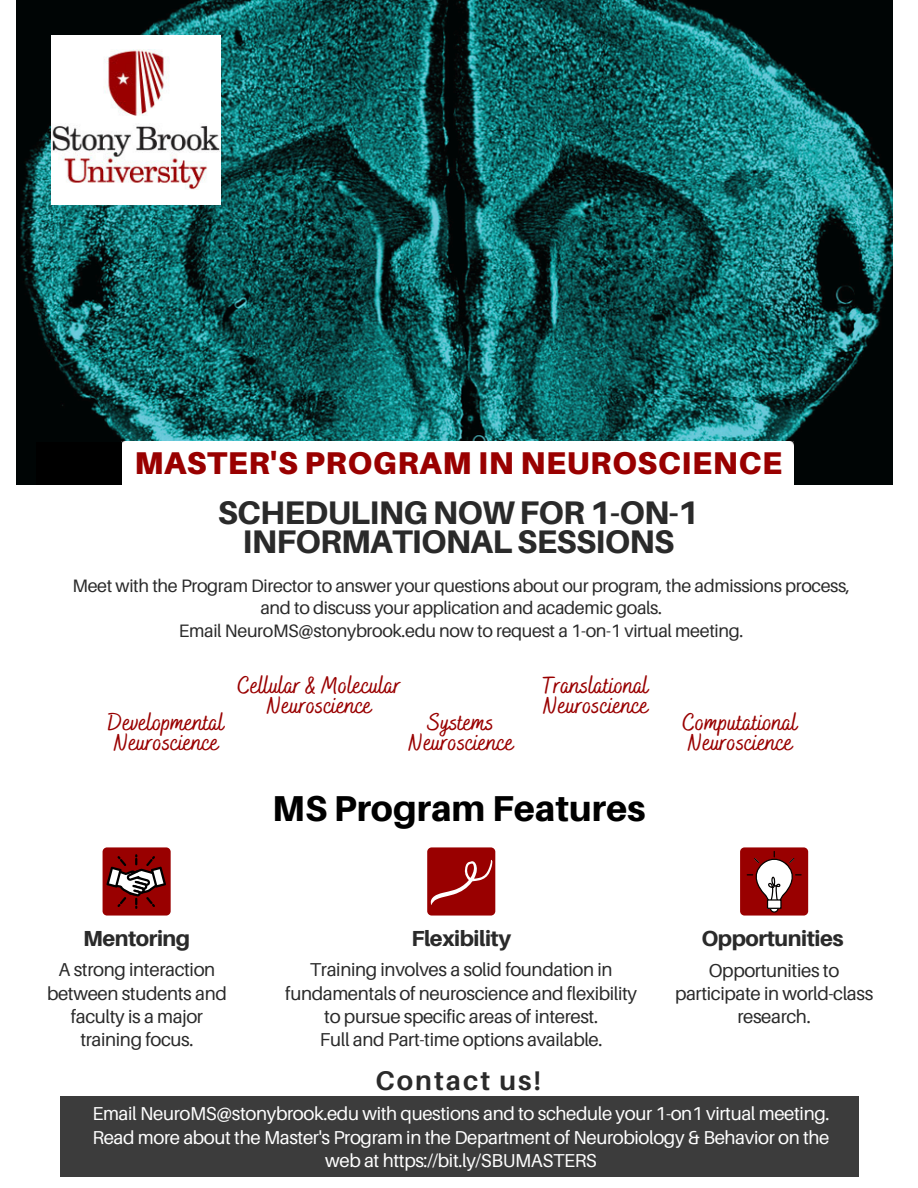
<style>
.page{position:relative;width:918px;height:1188px;background:#fff}
.page>*{position:absolute;margin:0;border:0;box-sizing:border-box;transform-origin:0 0}
.t1{font:800 36px "Aileron";color:#000}
.t2{font:800 32.7px/29.7px "Aileron";letter-spacing:-.02em;color:#2a2a2a;text-align:center}
.t3{font:900 31.5px "Aileron";letter-spacing:.02em;color:#900}
.t4{font:700 27px "Aileron";letter-spacing:.075em;color:#2a2a2a}
.t5{font:500 24px/20.2px "Bakerie Smooth";color:#900}
.t6{font:800 21.75px "Aileron";letter-spacing:-.02em;color:#2a2a2a}
.t7{font:18.75px/23.2px "Aileron";letter-spacing:-.02em;color:#2a2a2a;text-align:center}
.t8{font:18.75px/23.2px "Aileron";letter-spacing:-.02em;color:#fff;text-align:center}
.t9{font:18px/22.5px "Aileron";letter-spacing:-.02em;color:#2a2a2a;text-align:center}
</style>
<div class="page">
<img style="left:17px;top:0;width:875px;height:485px">
<div style="left:60px;top:1096px;width:799px;height:80px;background:#3c3c3c"></div>
<img style="left:122px;top:442px;width:671px;height:416px">
<div style="left:51px;top:35px;width:170px;height:169px;background:#fff"></div>
<img style="left:52px;top:50px;width:168px;height:139px">
<div style="left:103px;top:847px;width:68px;height:69px;background:#900;border-radius:4px"></div>
<svg style="left:432px;top:760px;width:63px;height:41px"></svg>
<div style="left:427px;top:847px;width:68px;height:69px;background:#900;border-radius:4px"></div>
<div style="left:740px;top:847px;width:68px;height:69px;background:#900;border-radius:4px"></div>
<svg style="left:106px;top:854px;width:60px;height:55px"></svg>
<svg style="left:427px;top:858px;width:69px;height:47px"></svg>
<svg style="left:747px;top:851px;width:54px;height:62px"></svg>
<div style="left:768px;top:900px;width:13px;height:8px;background:#fff"></div>
<div style="left:767px;top:899px;width:15px;height:10px;border:1px solid #040200"></div>
<div style="left:36px;top:442px;width:86px;height:43px;background:#000"></div>
<h5 class="t3" style="left:134px;top:443px;width:649px">MASTER'S PROGRAM IN NEUROSCIENCE</h5>
<h3 class="t2" style="left:218px;top:497px;width:483px">SCHEDULING NOW FOR 1-ON-1<br>INFORMATIONAL SESSIONS</h3>
<p class="t9" style="left:73px;top:574px;width:779px">Meet with the Program Director to answer your questions about our program, the admissions process, and to discuss your application and academic goals.</p>
<h5 class="t9" style="left:179px;top:619px;width:566px">Email NeuroMS@stonybrook.edu now to request a 1-on-1 virtual meeting.</h5>
<p class="t5" style="left:108px;top:714px;width:118px">Developmental<br>Neuroscience</p>
<h5 class="t5" style="left:237px;top:676px;width:165px;text-align:center">Cellular &amp; Molecular<br>Neuroscience</h5>
<h5 class="t5" style="left:408px;top:714px;width:107px;text-align:center">Systems<br>Neuroscience</h5>
<h5 class="t5" style="left:542px;top:676px;width:108px">Translational<br>Neuroscience</h5>
<p class="t1" style="left:272px;top:786px;width:375px">MS Program Features</p>
<p class="t5" style="left:683px;top:714px;width:116px">Computational<br>Neuroscience</p>
<p class="t6" style="left:83px;top:925px;width:109px">Mentoring</p>
<h5 class="t6" style="left:411px;top:925px;width:101px">Flexibility</h5>
<h5 class="t6" style="left:702px;top:925px;width:144px">Opportunities</h5>
<p class="t7" style="left:675px;top:958px;width:200px">Opportunities to participate in world-class research.</p>
<h5 class="t7" style="left:285px;top:958px;width:353px">Training involves a solid foundation in fundamentals of neuroscience and flexibility to pursue specific areas of interest.</h5>
<p class="t7" style="left:320px;top:1028px;width:284px">Full and Part-time options available.</p>
<h1 class="t7" style="left:47px;top:958px;width:181px">A strong interaction between students and faculty is a major training focus.</h1>
<p class="t4" style="left:375px;top:1064px;width:167px">Contact us!</p>
<h2 class="t8" style="left:92px;top:1102px;width:739px">Email NeuroMS@stonybrook.edu with questions and to schedule your 1-on1 virtual meeting.<br>Read more about the Master's Program in the Department of Neurobiology &amp; Behavior on the web at https://bit.ly/SBUMASTERS</h2>
</div>
